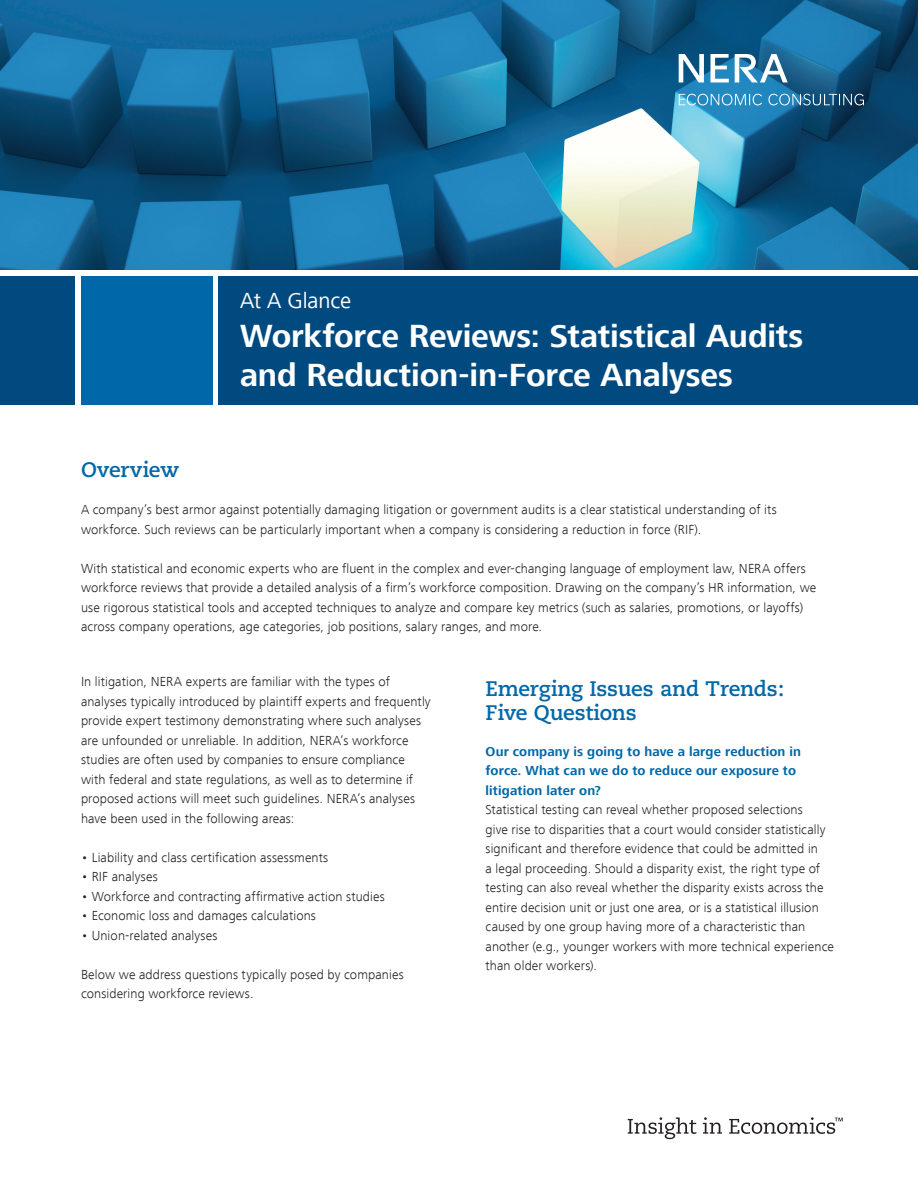
<style>
.page{position:relative;width:918px;height:1188px;background:#fff}
.page>*{position:absolute;margin:0;border:0;box-sizing:border-box;transform-origin:0 0}
.Brochure_Title{font:700 33px/39px "Frutiger Next LT";letter-spacing:-.005em;color:#fff}
.Brochure_Title-2{font:22.5px "Frutiger Next LT";letter-spacing:-.005em;color:#fff}
.Bodytext{font:700 21px/24px "Caecilia";letter-spacing:-.01em;color:#0068a9}
.Bodytext-2{font:300 13.5px/19.5px "Frutiger Next LT";letter-spacing:.01em;color:#231f20}
.Bodytext-3{font:700 13.5px/19.5px "Frutiger Next LT";letter-spacing:.01em;color:#0068a9}
</style>
<div class="page">
<div style="left:219px;top:276px;width:699px;height:129px;background:#004a7f"></div>
<div style="left:0;top:276px;width:75px;height:129px;background:#004a7f"></div>
<div style="left:81px;top:276px;width:131px;height:129px;background:#0068a9"></div>
<img style="left:0;top:0;width:918px;height:270px">
<svg style="left:679px;top:54px;width:25px;height:28px"></svg>
<svg style="left:710px;top:54px;width:19px;height:28px"></svg>
<svg style="left:735px;top:54px;width:53px;height:28px"></svg>
<svg style="left:679px;top:94px;width:83px;height:11px"></svg>
<svg style="left:768px;top:94px;width:96px;height:11px"></svg>
<svg style="left:628px;top:1117px;width:68px;height:22px"></svg>
<svg style="left:703px;top:1117px;width:19px;height:17px"></svg>
<svg style="left:729px;top:1117px;width:114px;height:17px"></svg>
<p class="Brochure_Title-2" style="left:240px;top:288px;width:113px">At A Glance</p>
<p class="Brochure_Title" style="left:240px;top:316px;width:565px">Workforce Reviews: Statistical Audits and Reduction-in-Force Analyses</p>
<p class="Bodytext" style="left:81px;top:458px;width:100px">Overview</p>
<p class="Bodytext-2" style="left:81px;top:500px;width:697px">A company’s best armor against potentially damaging litigation or government audits is a clear statistical understanding of its workforce. Such reviews can be particularly important when a company is considering a reduction in force (RIF).</p>
<p class="Bodytext-2" style="left:81px;top:559px;width:737px">With statistical and economic experts who are fluent in the complex and ever-changing language of employment law, NERA offers workforce reviews that provide a detailed analysis of a firm’s workforce composition. Drawing on the company’s HR information, we use rigorous statistical tools and accepted techniques to analyze and compare key metrics (such as salaries, promotions, or layoffs) across company operations, age categories, job positions, salary ranges, and more.</p>
<p class="Bodytext-2" style="left:81px;top:672px;width:351px">In litigation, NERA experts are familiar with the types of analyses typically introduced by plaintiff experts and frequently provide expert testimony demonstrating where such analyses are unfounded or unreliable. In addition, NERA’s workforce studies are often used by companies to ensure compliance with federal and state regulations, as well as to determine if proposed actions will meet such guidelines. NERA’s analyses have been used in the following areas:</p>
<p class="Bodytext-2" style="left:81px;top:848px;width:249px">• Liability and class certification assessments</p>
<p class="Bodytext-2" style="left:81px;top:867px;width:78px">• RIF analyses</p>
<p class="Bodytext-2" style="left:81px;top:887px;width:305px">• Workforce and contracting affirmative action studies</p>
<p class="Bodytext-2" style="left:81px;top:906px;width:237px">• Economic loss and damages calculations</p>
<p class="Bodytext-2" style="left:81px;top:926px;width:138px">• Union-related analyses</p>
<p class="Bodytext-2" style="left:81px;top:965px;width:324px">Below we address questions typically posed by companies considering workforce reviews.</p>
<p class="Bodytext" style="left:486px;top:677px;width:300px">Emerging Issues and Trends:<br>Five Questions</p>
<p class="Bodytext-3" style="left:486px;top:742px;width:317px">Our company is going to have a large reduction in force. What can we do to reduce our exposure to litigation later on?</p>
<p class="Bodytext-2" style="left:486px;top:800px;width:350px">Statistical testing can reveal whether proposed selections<br>give rise to disparities that a court would consider statistically significant and therefore evidence that could be admitted in<br>a legal proceeding. Should a disparity exist, the right type of testing can also reveal whether the disparity exists across the entire decision unit or just one area, or is a statistical illusion caused by one group having more of a characteristic than another (e.g., younger workers with more technical experience than older workers).</p>
</div>
